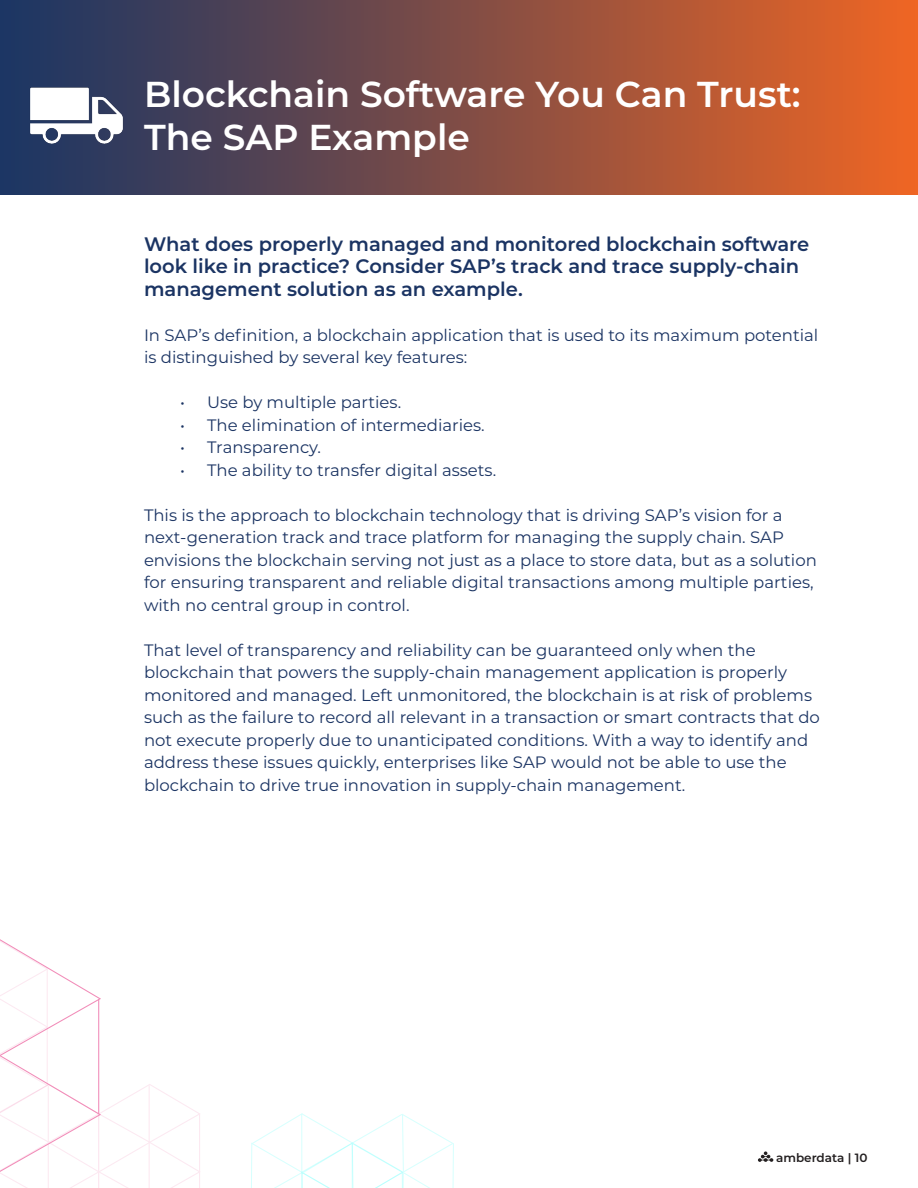
<style>
.page{position:relative;width:918px;height:1188px;background:#fff}
.page>*{position:absolute;margin:0;border:0;box-sizing:border-box;transform-origin:0 0}
.Section_Header{font:600 36px/43.2px "Montserrat";color:#fff}
.Paragraph_Style_1{font:600 19.5px/22.5px "Montserrat";color:#1b3463}
.t1{font:16.5px/22.5px "Montserrat";color:#1b3463}
.t2{font:600 12px "Montserrat";color:#231f20}
</style>
<div class="page">
<svg style="left:758px;top:1151px;width:15px;height:11px"></svg>
<svg style="left:0;top:939px;width:200px;height:249px"></svg>
<hr style="left:98px;top:999px;width:1px;height:115px;background:#ee70a7">
<svg style="left:251px;top:1113px;width:203px;height:75px"></svg>
<div style="left:0;top:0;width:918px;height:194px;background:linear-gradient(to right,#163566,#ec6524)"></div>
<img style="left:27px;top:68px;width:99px;height:98px">
<p class="Section_Header" style="left:144px;top:71px;width:658px">Blockchain Software You Can Trust:<br>The SAP Example</p>
<p class="Paragraph_Style_1" style="left:144px;top:232px;width:667px">What does properly managed and monitored blockchain software look like in practice? Consider SAP’s track and trace supply-chain management solution as an example.</p>
<p class="t1" style="left:144px;top:323px;width:676px">In SAP’s definition, a blockchain application that is used to its maximum potential is distinguished by several key features:</p>
<p class="t1" style="left:180px;top:390px;width:223px">• Use by multiple parties.</p>
<p class="t1" style="left:180px;top:413px;width:306px">• The elimination of intermediaries.</p>
<p class="t1" style="left:180px;top:435px;width:143px">• Transparency.</p>
<p class="t1" style="left:180px;top:458px;width:318px">• The ability to transfer digital assets.</p>
<p class="t1" style="left:144px;top:503px;width:674px">This is the approach to blockchain technology that is driving SAP’s vision for a next-generation track and trace platform for managing the supply chain. SAP envisions the blockchain serving not just as a place to store data, but as a solution for ensuring transparent and reliable digital transactions among multiple parties, with no central group in control.</p>
<p class="t1" style="left:144px;top:638px;width:677px">That level of transparency and reliability can be guaranteed only when the blockchain that powers the supply-chain management application is properly monitored and managed. Left unmonitored, the blockchain is at risk of problems such as the failure to record all relevant in a transaction or smart contracts that do not execute properly due to unanticipated conditions. With a way to identify and address these issues quickly, enterprises like SAP would not be able to use the blockchain to drive true innovation in supply-chain management.</p>
<p class="t2" style="left:776px;top:1149px;width:93px">amberdata | 10</p>
</div>
